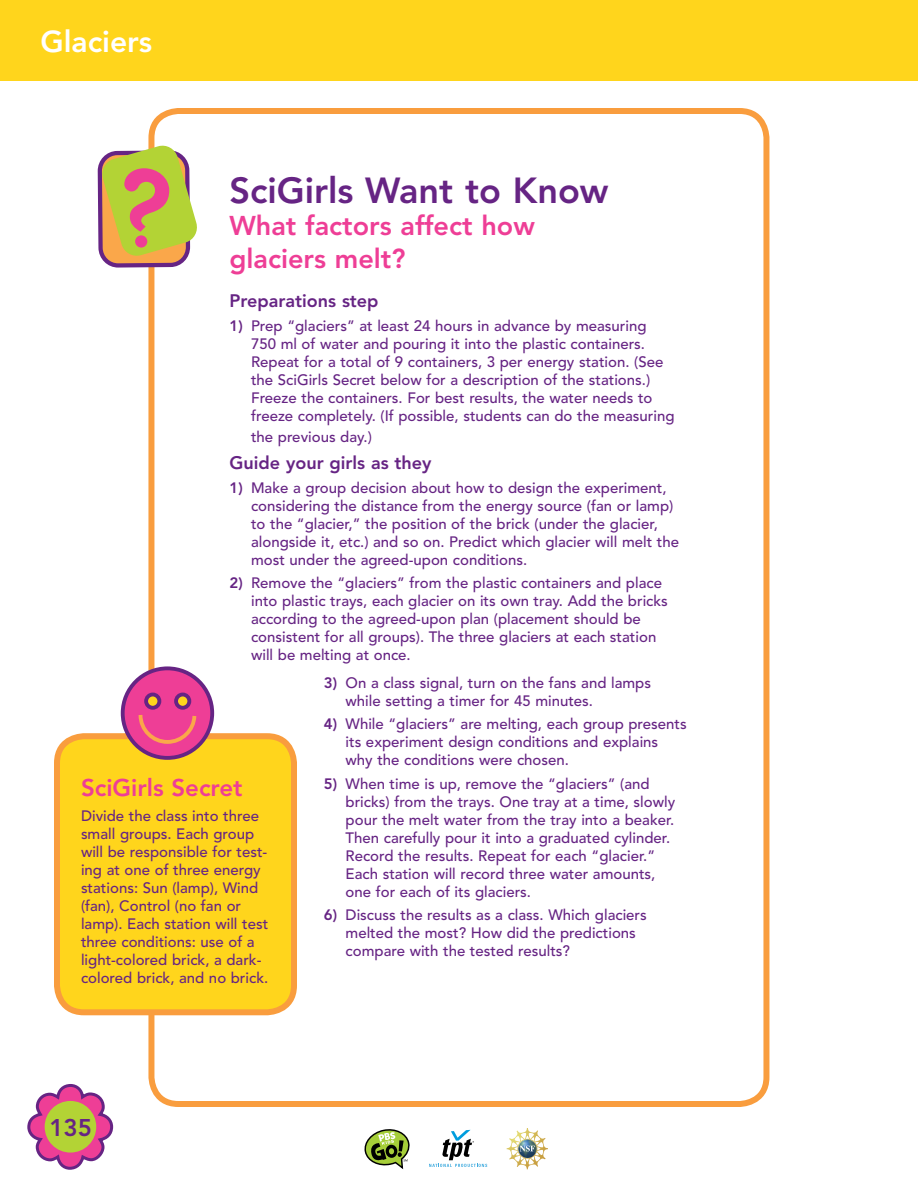
<style>
.page{position:relative;width:918px;height:1188px;background:#fff}
.page>*{position:absolute;margin:0;border:0;box-sizing:border-box;transform-origin:0 0}
.t1{font:800 36px "Avenir";color:#662484}
.t2{font:800 30px "Avenir";color:#fff}
.t3{font:800 27px/32.4px "Avenir";color:#ee3e96}
.t4{font:800 24px "Avenir";color:#ee3e96}
.t5{font:800 24px "Avenir";color:#662484}
.t6{font:800 18px "Avenir";color:#662484}
.t7{font:500 15px/18px "Avenir";color:#662484}
.s1{font-weight:800}
</style>
<div class="page">
<svg style="left:27px;top:1084px;width:86px;height:86px"></svg>
<div style="left:45px;top:1101px;width:51px;height:52px;background:#b3d335;border-radius:50%"></div>
<div style="left:148px;top:108px;width:621px;height:999px;border:6px solid #f99d3e;border-radius:27px"></div>
<div style="left:0;top:0;width:918px;height:81px;background:#ffd51c"></div>
<div style="left:57px;top:736px;width:237px;height:276px;background:#ffd51c;border-radius:27px"></div>
<div style="left:54px;top:733px;width:243px;height:282px;border:6px solid #f99d3e;border-radius:27px"></div>
<svg style="left:98px;top:146px;width:99px;height:122px;background:#c5ab63"></svg>
<div style="left:123px;top:668px;width:89px;height:90px;background:#ee3e96;border-radius:50%"></div>
<div style="left:121px;top:666px;width:93px;height:94px;border:4px solid #662484;border-radius:50%"></div>
<div style="left:146px;top:695px;width:13px;height:13px;background:#ffd51c;border-radius:50%"></div>
<div style="left:144px;top:693px;width:17px;height:17px;border:4px solid #662484;border-radius:50%"></div>
<div style="left:176px;top:695px;width:13px;height:13px;background:#ffd51c;border-radius:50%"></div>
<div style="left:174px;top:693px;width:17px;height:17px;border:4px solid #662484;border-radius:50%"></div>
<svg style="left:137px;top:715px;width:61px;height:31px"></svg>
<svg style="left:364px;top:1129px;width:46px;height:40px"></svg>
<svg style="left:507px;top:1128px;width:41px;height:41px"></svg>
<svg style="left:429px;top:1130px;width:58px;height:37px"></svg>
<h2 class="t2" style="left:40px;top:24px;width:113px">Glaciers</h2>
<h1 class="t1" style="left:229px;top:169px;width:381px">SciGirls Want to Know</h1>
<h3 class="t3" style="left:229px;top:210px;width:307px">What factors affect how glaciers melt?</h3>
<p class="t6" style="left:229px;top:290px;width:151px">Preparations step</p>
<p class="t7" style="left:251px;top:317px;width:425px;text-indent:-22px"><span class="s1">1)</span> Prep “glaciers” at least 24 hours in advance by measuring 750 ml of water and pouring it into the plastic containers.<br>Repeat for a total of 9 containers, 3 per energy station. (See the SciGirls Secret below for a description of the stations.)<br>Freeze the containers. For best results, the water needs to freeze completely. (If possible, students can do the measuring</p>
<p class="t7" style="left:251px;top:428px;width:122px">the previous day.)</p>
<p class="t6" style="left:229px;top:452px;width:204px">Guide your girls as they</p>
<p class="t7" style="left:251px;top:479px;width:430px;text-indent:-22px"><span class="s1">1)</span> Make a group decision about how to design the experiment, considering the distance from the energy source (fan or lamp) to the “glacier,” the position of the brick (under the glacier, alongside it, etc.) and so on. Predict which glacier will melt the most under the agreed-upon conditions.</p>
<p class="t7" style="left:251px;top:574px;width:418px;text-indent:-22px"><span class="s1">2)</span> Remove the “glaciers” from the plastic containers and place into plastic trays, each glacier on its own tray. Add the bricks according to the agreed-upon plan (placement should be consistent for all groups). The three glaciers at each station will be melting at once.</p>
<p class="t7" style="left:346px;top:674px;width:307px;text-indent:-22px"><span class="s1">3)</span> On a class signal, turn on the fans and lamps while setting a timer for 45 minutes.</p>
<p class="t7" style="left:346px;top:716px;width:343px;text-indent:-22px"><span class="s1">4)</span> While “glaciers” are melting, each group presents its experiment design conditions and explains why the conditions were chosen.</p>
<p class="t7" style="left:346px;top:775px;width:331px;text-indent:-22px"><span class="s1">5)</span> When time is up, remove the “glaciers” (and bricks) from the trays. One tray at a time, slowly pour the melt water from the tray into a beaker.<br>Then carefully pour it into a graduated cylinder.<br>Record the results. Repeat for each “glacier.” Each station will record three water amounts, one for each of its glaciers.</p>
<p class="t7" style="left:346px;top:906px;width:303px;text-indent:-22px"><span class="s1">6)</span> Discuss the results as a class. Which glaciers melted the most? How did the predictions compare with the tested results?</p>
<h3 class="t4" style="left:81px;top:774px;width:163px">SciGirls Secret</h3>
<p class="t7" style="left:81px;top:807px;width:189px">Divide the class into three small groups. Each group will be responsible for test&shy;ing at one of three energy stations: Sun (lamp), Wind (fan), Control (no fan or lamp). Each station will test three conditions: use of a light-colored brick, a dark&shy;colored brick, and no brick.</p>
<p class="t6" style="left:60px;top:1109px;width:33px">135</p>
<h3 class="t5" style="left:49px;top:1114px;width:44px">135</h3>
</div>
